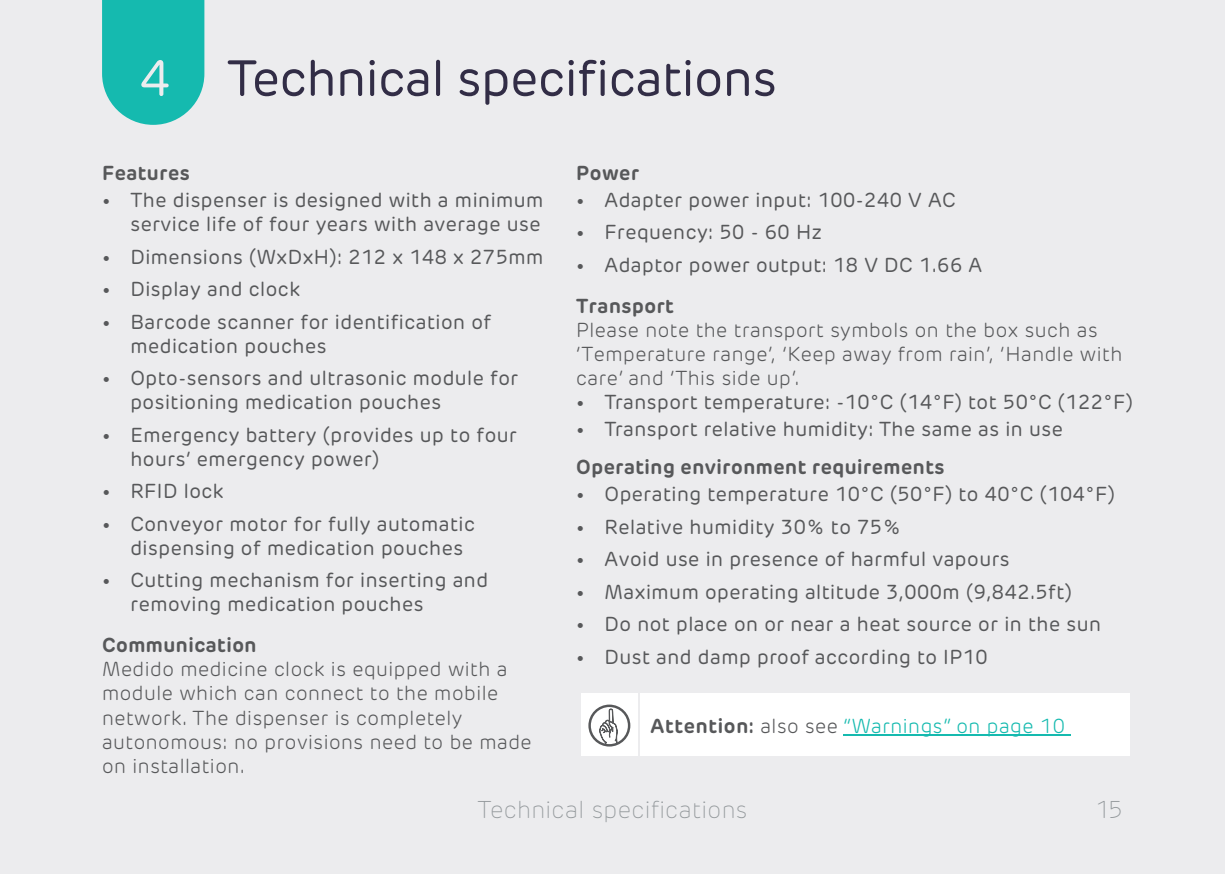
<style>
.page{position:relative;width:1225px;height:874px;background:#fff}
.page>*{position:absolute;margin:0;border:0;box-sizing:border-box;transform-origin:0 0}
.t1{font:50px "New Rubrik";letter-spacing:-.005em;color:#322d46}
.t2{font:200 24px "New Rubrik";letter-spacing:.01em;color:#94999c}
.t3{font:20px/24px "New Rubrik";letter-spacing:.025em;color:#57585a}
.t4{font:300 20px/24px "New Rubrik";letter-spacing:.025em;color:#57585a}
.t5{font:700 20px "New Rubrik";letter-spacing:.025em;color:#57585a}
.t6{font:300 20px "New Rubrik";letter-spacing:.025em;color:#15baaf}
.s1{color:#ececee}
.s2{font-weight:700;color:#57585a}
.s3{color:#57585a}
</style>
<div class="page">
<div style="left:0;top:0;width:1225px;height:873px;background:#ececee"></div>
<div style="left:581px;top:693px;width:549px;height:63px;background:#fff"></div>
<hr style="left:843px;top:734px;width:228px;height:1px;background:#15baaf">
<svg style="left:102px;top:0;width:102px;height:125px;background:#28beb4"></svg>
<h1 class="t1" style="left:140px;top:48px;width:638px"><span class="s1">4</span> Technical specifications</h1>
<p class="t5" style="left:102px;top:160px;width:89px">Features</p>
<p class="t3" style="left:102px;top:188px;width:443px;text-align:right">• The dispenser is designed with a minimum service life of four years with average use</p>
<p class="t3" style="left:102px;top:244px;width:443px">• Dimensions (WxDxH): 212 x 148 x 275mm</p>
<p class="t3" style="left:102px;top:277px;width:199px">• Display and clock</p>
<p class="t3" style="left:130px;top:309px;width:362px;text-indent:-28px">• Barcode scanner for identification of medication pouches</p>
<p class="t3" style="left:130px;top:366px;width:389px;text-indent:-28px">• Opto-sensors and ultrasonic module for positioning medication pouches</p>
<p class="t3" style="left:130px;top:422px;width:388px;text-indent:-28px">• Emergency battery (provides up to four hours’ emergency power)</p>
<p class="t3" style="left:102px;top:479px;width:123px">• RFID lock</p>
<p class="t3" style="left:130px;top:511px;width:346px;text-indent:-28px">• Conveyor motor for fully automatic dispensing of medication pouches</p>
<p class="t3" style="left:130px;top:568px;width:359px;text-indent:-28px">• Cutting mechanism for inserting and removing medication pouches</p>
<p class="t5" style="left:102px;top:632px;width:156px">Communication</p>
<p class="t4" style="left:102px;top:657px;width:431px">Medido medicine clock is equipped with a module which can connect to the mobile network. The dispenser is completely autonomous: no provisions need to be made on installation.</p>
<p class="t5" style="left:576px;top:160px;width:64px">Power</p>
<p class="t3" style="left:576px;top:188px;width:381px">• Adapter power input: 100-240 V AC</p>
<p class="t3" style="left:576px;top:220px;width:247px">• Frequency: 50 - 60 Hz</p>
<p class="t3" style="left:576px;top:253px;width:407px">• Adaptor power output: 18 V DC 1.66 A</p>
<p class="t5" style="left:576px;top:293px;width:99px">Transport</p>
<p class="t4" style="left:576px;top:318px;width:547px">Please note the transport symbols on the box such as ‘Temperature range’, ‘Keep away from rain’, ‘Handle with care’ and ‘This side up’.</p>
<p class="t3" style="left:576px;top:390px;width:558px">• Transport temperature: -10°C (14°F) tot 50°C (122°F)</p>
<p class="t3" style="left:576px;top:417px;width:488px">• Transport relative humidity: The same as in use</p>
<p class="t5" style="left:576px;top:454px;width:370px">Operating environment requirements</p>
<p class="t3" style="left:576px;top:482px;width:540px">• Operating temperature 10°C (50°F) to 40°C (104°F)</p>
<p class="t3" style="left:576px;top:514px;width:326px">• Relative humidity 30% to 75%</p>
<p class="t3" style="left:576px;top:547px;width:435px">• Avoid use in presence of harmful vapours</p>
<p class="t3" style="left:576px;top:579px;width:497px">• Maximum operating altitude 3,000m (9,842.5ft)</p>
<p class="t3" style="left:576px;top:612px;width:526px">• Do not place on or near a heat source or in the sun</p>
<p class="t3" style="left:576px;top:644px;width:413px">• Dust and damp proof according to IP10</p>
<p class="t6" style="left:650px;top:713px;width:416px"><span class="s2">Attention:</span> <span class="s3">also see</span> “Warnings” on page 10</p>
<p class="t2" style="left:477px;top:795px;width:271px">Technical specifications</p>
<p class="t2" style="left:1095px;top:795px;width:29px">15</p>
</div>
